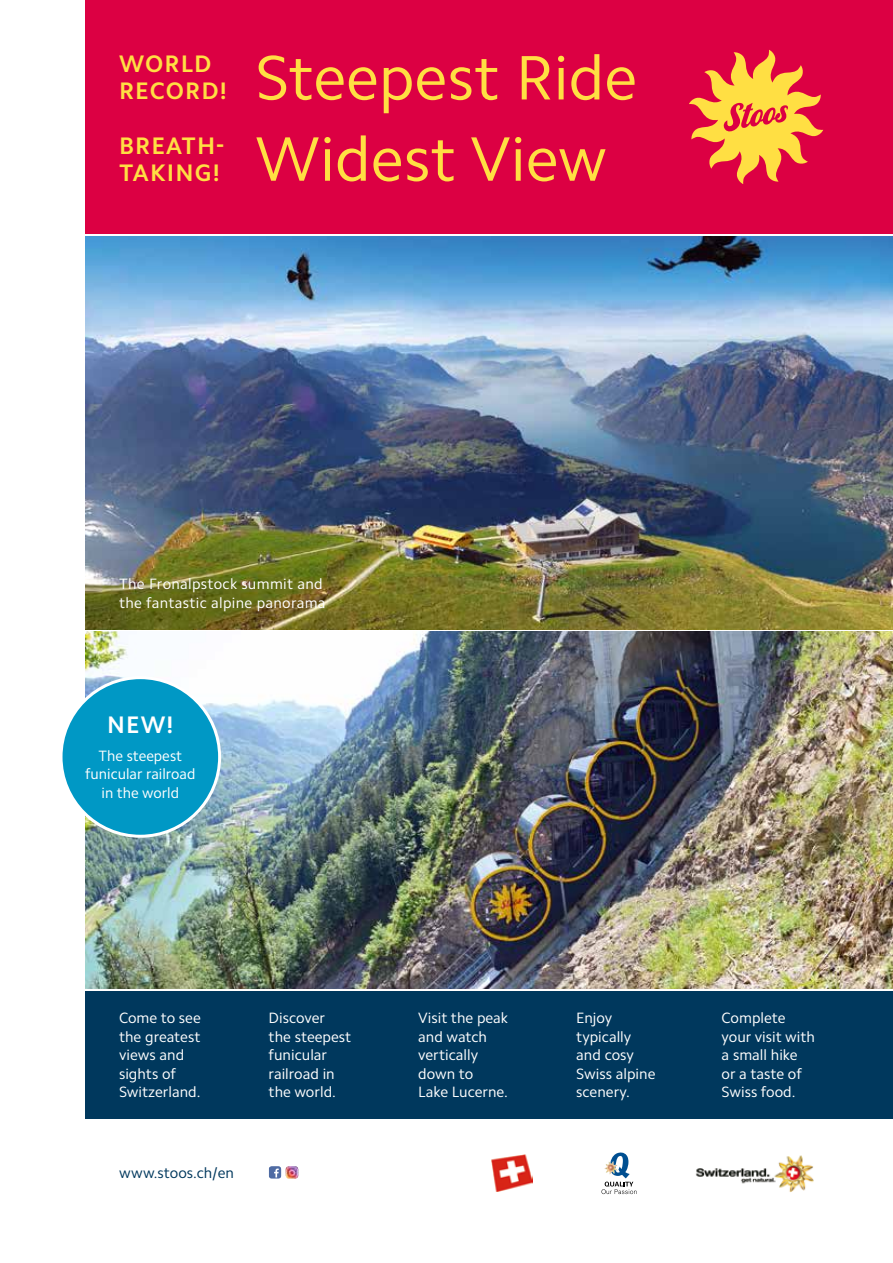
<style>
.page{position:relative;width:893px;height:1263px;background:#fff}
.page>*{position:absolute;margin:0;border:0;box-sizing:border-box;transform-origin:0 0}
.t1{font:63px "Camphor Pro";color:#ffdf43}
.t2{font:700 24px/27px "Camphor Pro";letter-spacing:.05em;color:#ffdf43}
.t3{font:700 24px "Camphor Pro";color:#fff}
.t4{font:15px/18.5px "Camphor Pro";color:#fff}
.t5{font:15px/18.8px "Camphor Pro";letter-spacing:.02em;color:#fff}
.t6{font:15px "Camphor Pro";color:#00385d}
</style>
<div class="page">
<div style="left:85px;top:991px;width:808px;height:127px;background:#00385d"></div>
<img style="left:85px;top:631px;width:808px;height:358px">
<img style="left:695px;top:1155px;width:119px;height:38px">
<svg style="left:601px;top:1152px;width:36px;height:42px"></svg>
<img style="left:491px;top:1154px;width:42px;height:37px">
<div style="left:85px;top:0;width:808px;height:234px;background:#dc0043"></div>
<svg style="left:689px;top:50px;width:134px;height:134px"></svg>
<img style="left:85px;top:236px;width:808px;height:393px">
<div style="left:61px;top:678px;width:159px;height:158px;background:#0098c5;border-radius:50%"></div>
<div style="left:60px;top:676px;width:161px;height:162px;border:3px solid #fff;border-radius:50%"></div>
<svg style="left:286px;top:1166px;width:12px;height:13px"></svg>
<div style="left:269px;top:1166px;width:12px;height:13px;background:#4f6ba3;border-radius:2px"></div>
<svg style="left:274px;top:1168px;width:5px;height:9px"></svg>
<h2 class="t2" style="left:119px;top:51px;width:109px">WORLD<br>RECORD!</h2>
<h1 class="t1" style="left:255px;top:40px;width:383px">Steepest Ride</h1>
<h2 class="t2" style="left:119px;top:132px;width:107px">BREATH-<br>TAKING!</h2>
<h1 class="t1" style="left:255px;top:122px;width:353px">Widest View</h1>
<p class="t5" style="left:119px;top:575px;width:208px">The Fronalpstock summit and the fantastic alpine panorama</p>
<h2 class="t3" style="left:107px;top:711px;width:68px">NEW!</h2>
<p class="t4" style="left:85px;top:746px;width:112px;text-align:center">The steepest funicular railroad in the world</p>
<p class="t4" style="left:119px;top:1009px;width:83px">Come to see the greatest views and sights of<br>Switzerland.</p>
<p class="t4" style="left:269px;top:1009px;width:84px">Discover<br>the steepest funicular railroad in the world.</p>
<p class="t4" style="left:418px;top:1009px;width:91px">Visit the peak and watch vertically down to<br>Lake Lucerne.</p>
<p class="t4" style="left:576px;top:1009px;width:81px">Enjoy typically and cosy<br>Swiss alpine scenery.</p>
<p class="t4" style="left:722px;top:1009px;width:95px">Complete your visit with a small hike or a taste of<br>Swiss food.</p>
<p class="t6" style="left:119px;top:1164px;width:116px">www.stoos.ch/en</p>
</div>
